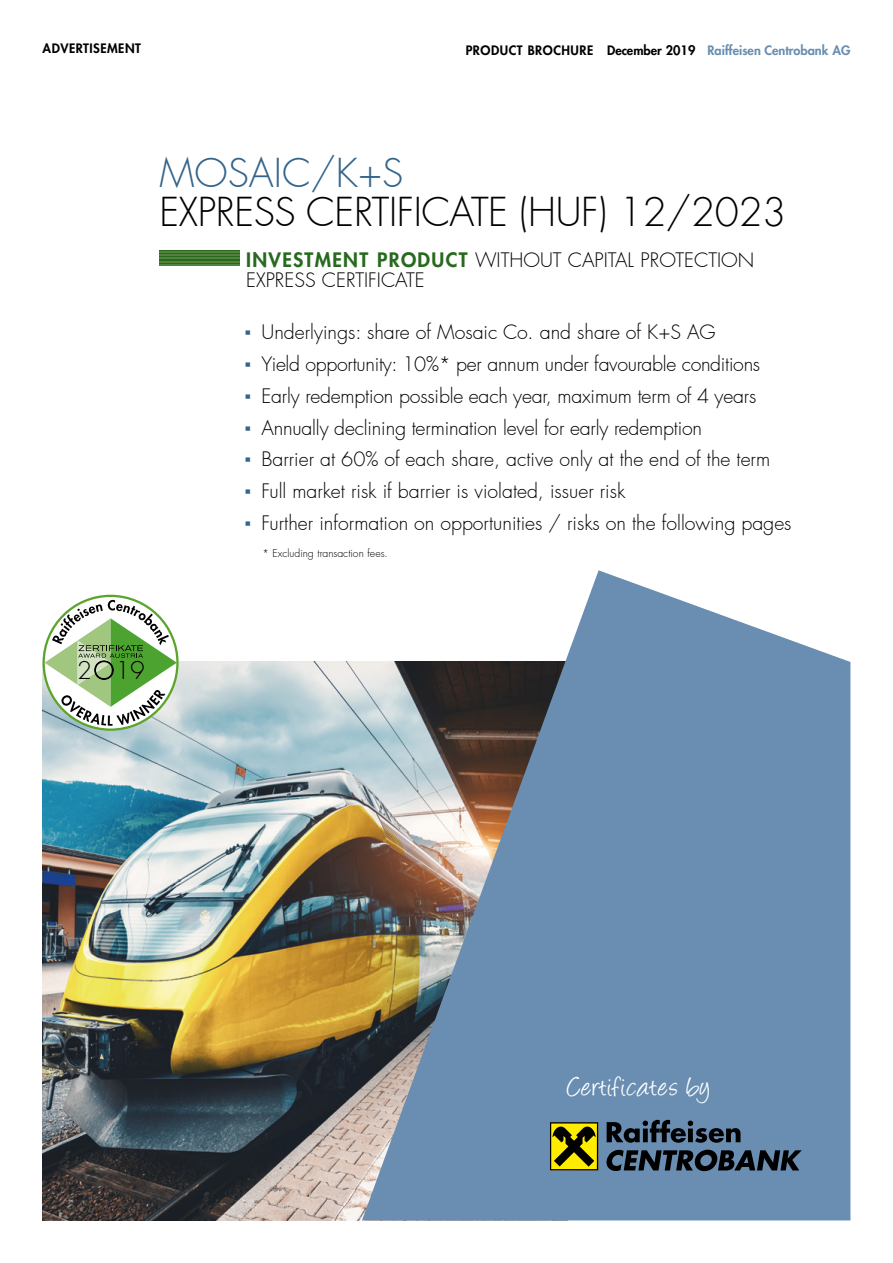
<style>
.page{position:relative;width:893px;height:1263px;background:#fff}
.page>*{position:absolute;margin:0;border:0;box-sizing:border-box;transform-origin:0 0}
.Titel_Blau{font:300 39px/39px "Futura LT Pro";letter-spacing:-.01em;color:#000}
.t1{font:31.5px "Angelina";letter-spacing:.03em;color:#fff}
.t2{font:300 23.7px "Futura";color:#000}
.t3{font:300 19.5px "Futura LT Pro";color:#000}
.Kopfzeile{font:800 12.75px "Futura LT Pro";color:#000}
.Kopfzeile-2{font:800 12.75px "Futura LT Pro";letter-spacing:.04em;color:#000}
.Disclaimer{font:300 10.5px "Futura LT Pro";color:#000}
.s1{color:#698eb2}
.s2{color:#33648b}
.s3{font-weight:800;color:#27691e}
.s4{font-family:"Trebuchet MS";font-weight:400;color:#33648b}
</style>
<div class="page">
<img style="left:43px;top:662px;width:319px;height:558px">
<svg style="left:362px;top:570px;width:488px;height:650px;fill:#698eb2"></svg>
<svg style="left:550px;top:1122px;width:48px;height:48px"></svg>
<div style="left:551px;top:1123px;width:46px;height:46px;background:#ffed00"></div>
<svg style="left:552px;top:1126px;width:44px;height:40px"></svg>
<svg style="left:607px;top:1120px;width:133px;height:23px"></svg>
<svg style="left:606px;top:1150px;width:196px;height:21px"></svg>
<div style="left:159px;top:251px;width:81px;height:15px;background:#27691e"></div>
<hr style="left:159px;top:254px;width:81px;height:2px;background:#53823d">
<hr style="left:159px;top:251px;width:81px;height:2px;background:#53823d">
<hr style="left:159px;top:264px;width:81px;height:2px;background:#53823d">
<hr style="left:159px;top:257px;width:81px;height:2px;background:#53823d">
<hr style="left:159px;top:261px;width:81px;height:2px;background:#53823d">
<svg style="left:45px;top:600px;width:132px;height:126px"></svg>
<p class="Kopfzeile-2" style="left:43px;top:39px;width:100px">ADVERTISEMENT</p>
<p class="Kopfzeile" style="left:466px;top:41px;width:386px">PRODUCT BROCHURE December 2019 <span class="s1">Raiffeisen Centrobank AG</span></p>
<p class="Titel_Blau" style="left:159px;top:154px;width:628px"><span class="s2">MOSAIC/K+S<br></span>EXPRESS CERTIFICATE (HUF) 12/2023</p>
<p class="t3" style="left:246px;top:247px;width:510px"><span class="s3">INVESTMENT PRODUCT</span> WITHOUT CAPITAL PROTECTION</p>
<p class="t2" style="left:77px;top:656px;width:69px">2 19</p>
<p class="t3" style="left:246px;top:267px;width:180px">EXPRESS CERTIFICATE</p>
<p class="t3" style="left:244px;top:319px;width:473px"><span class="s4">▪</span> Underlyings: share of Mosaic Co. and share of K+S AG</p>
<p class="t3" style="left:244px;top:351px;width:517px"><span class="s4">▪</span> Yield opportunity: 10%* per annum under favourable conditions</p>
<p class="t3" style="left:244px;top:383px;width:513px"><span class="s4">▪</span> Early redemption possible each year, maximum term of 4 years</p>
<p class="t3" style="left:244px;top:415px;width:459px"><span class="s4">▪</span> Annually declining termination level for early redemption</p>
<p class="t3" style="left:244px;top:446px;width:527px"><span class="s4">▪</span> Barrier at 60% of each share, active only at the end of the term</p>
<p class="t3" style="left:244px;top:478px;width:382px"><span class="s4">▪</span> Full market risk if barrier is violated, issuer risk</p>
<p class="t3" style="left:244px;top:510px;width:549px"><span class="s4">▪</span> Further information on opportunities / risks on the following pages</p>
<p class="Disclaimer" style="left:262px;top:547px;width:127px">* Excluding transaction fees.</p>
<p class="t1" style="left:568px;top:1073px;width:144px">Certificates by</p>
</div>
